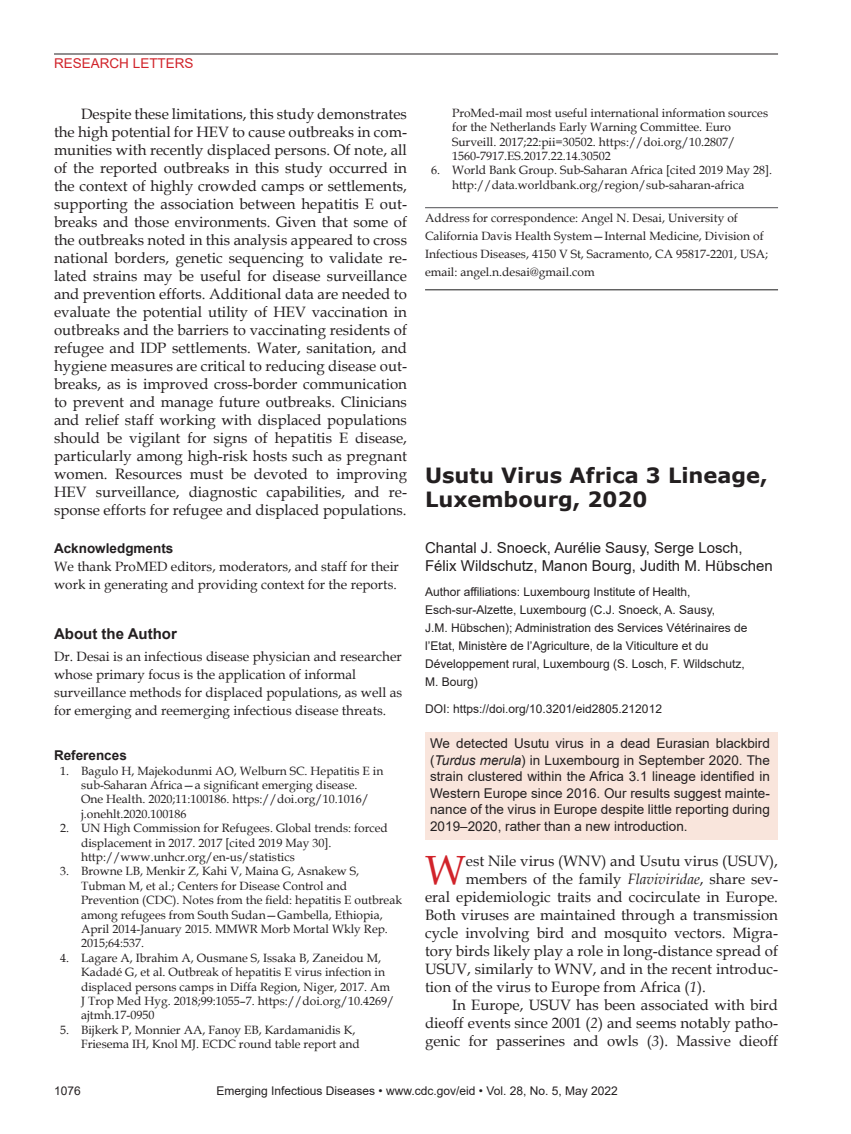
<style>
.page{position:relative;width:851px;height:1134px;background:#fff}
.page>*{position:absolute;margin:0;border:0;box-sizing:border-box;transform-origin:0 0}
.Drop_Cap{font:40.8px "Book Antiqua";color:#d1232a}
.Article_Title{font:700 21px/24px "Verdana";color:#231f20}
.Body_Text{font:15px/18px "Book Antiqua";color:#231f20;text-align:justify}
.Drop_Cap-2{font:15px "Book Antiqua";color:#231f20}
.Authors{font:15px/18px "Arial";color:#231f20}
.Bio_Head{font:700 15px "Arial";color:#231f20}
.Abstract{font:13.5px/16.5px "Arial";color:#231f20;text-align:justify}
.Bio{font:13.5px/18px "Book Antiqua";color:#231f20}
.Acknowledgment{font:13.5px/18px "Book Antiqua";color:#231f20}
.Acknowledgment_Head{font:700 13.5px "Arial";color:#231f20}
.t1{font:13.5px "Arial";color:#d1232a}
.Ref_Title{font:700 13.5px "Arial";color:#231f20}
.References{font:12px/14.4px "Book Antiqua";color:#231f20}
.Affiliations{font:12px/18px "Arial";color:#231f20}
.Correspondence{font:12px/18px "Book Antiqua";color:#231f20}
.DOI{font:12px "Arial";color:#231f20}
.s1{font-style:italic}
</style>
<div class="page">
<hr style="left:54px;top:54px;width:724px;height:1px;background:#231f20">
<hr style="left:425px;top:207px;width:353px;height:1px;background:#636366">
<hr style="left:425px;top:289px;width:353px;height:1px;background:#333">
<div style="left:426px;top:732px;width:352px;height:108px;background:#f9e5dc"></div>
<p class="t1" style="left:54px;top:54px;width:141px">RESEARCH LETTERS</p>
<p class="Body_Text" style="left:54px;top:104px;width:354px;text-indent:27px">Despite these limitations, this study demonstrates the high potential for HEV to cause outbreaks in com&shy;munities with recently displaced persons. Of note, all of the reported outbreaks in this study occurred in the context of highly crowded camps or settlements, supporting the association between hepatitis E out&shy;breaks and those environments. Given that some of the outbreaks noted in this analysis appeared to cross national borders, genetic sequencing to validate re&shy;lated strains may be useful for disease surveillance and prevention efforts. Additional data are needed to evaluate the potential utility of HEV vaccination in outbreaks and the barriers to vaccinating residents of refugee and IDP settlements. Water, sanitation, and hygiene measures are critical to reducing disease out&shy;breaks, as is improved cross-border communication to prevent and manage future outbreaks. Clinicians and relief staff working with displaced populations should be vigilant for signs of hepatitis E disease, particularly among high-risk hosts such as pregnant women. Resources must be devoted to improving HEV surveillance, diagnostic capabilities, and re&shy;sponse efforts for refugee and displaced populations.</p>
<p class="Acknowledgment_Head" style="left:54px;top:539px;width:121px">Acknowledgments</p>
<p class="Acknowledgment" style="left:54px;top:557px;width:346px">We thank ProMED editors, moderators, and staff for their work in generating and providing context for the reports.</p>
<p class="Bio_Head" style="left:54px;top:623px;width:124px">About the Author</p>
<p class="Bio" style="left:54px;top:647px;width:349px">Dr. Desai is an infectious disease physician and researcher whose primary focus is the application of informal surveillance methods for displaced populations, as well as for emerging and reemerging infectious disease threats.</p>
<p class="Ref_Title" style="left:54px;top:746px;width:74px">References</p>
<p class="References" style="left:81px;top:763px;width:304px;text-indent:-21px">1. Bagulo H, Majekodunmi AO, Welburn SC. Hepatitis E in sub-Saharan Africa—a significant emerging disease.<br>One Health. 2020;11:100186. https://doi.org/10.1016/ j.onehlt.2020.100186</p>
<p class="References" style="left:81px;top:821px;width:308px;text-indent:-21px">2. UN High Commission for Refugees. Global trends: forced displacement in 2017. 2017 [cited 2019 May 30]. http://www.unhcr.org/en-us/statistics</p>
<p class="References" style="left:81px;top:864px;width:322px;text-indent:-21px">3. Browne LB, Menkir Z, Kahi V, Maina G, Asnakew S, Tubman M, et al.; Centers for Disease Control and Prevention (CDC). Notes from the field: hepatitis E outbreak among refugees from South Sudan—Gambella, Ethiopia, April 2014-January 2015. MMWR Morb Mortal Wkly Rep.<br>2015;64:537.</p>
<p class="References" style="left:81px;top:950px;width:315px;text-indent:-21px">4. Lagare A, Ibrahim A, Ousmane S, Issaka B, Zaneidou M, Kadadé G, et al. Outbreak of hepatitis E virus infection in displaced persons camps in Diffa Region, Niger, 2017. Am J Trop Med Hyg. 2018;99:1055–7. https://doi.org/10.4269/ ajtmh.17-0950</p>
<p class="References" style="left:81px;top:1022px;width:280px;text-indent:-21px">5. Bijkerk P, Monnier AA, Fanoy EB, Kardamanidis K,<br>Friesema IH, Knol MJ. ECDC round table report and</p>
<p class="References" style="left:452px;top:105px;width:317px">ProMed-mail most useful international information sources for the Netherlands Early Warning Committee. Euro Surveill. 2017;22:pii=30502. https://doi.org/10.2807/ 1560-7917.ES.2017.22.14.30502</p>
<p class="References" style="left:431px;top:163px;width:342px;text-align:center">6. World Bank Group. Sub-Saharan Africa [cited 2019 May 28]. http://data.worldbank.org/region/sub-saharan-africa</p>
<p class="Correspondence" style="left:425px;top:208px;width:344px">Address for correspondence: Angel N. Desai, University of California Davis Health System—Internal Medicine, Division of Infectious Diseases, 4150 V St, Sacramento, CA 95817-2201, USA; email: angel.n.desai@gmail.com</p>
<p class="Article_Title" style="left:425px;top:463px;width:344px">Usutu Virus Africa 3 Lineage,<br>Luxembourg, 2020</p>
<p class="Authors" style="left:425px;top:539px;width:349px">Chantal J. Snoeck, Aurélie Sausy, Serge Losch,<br>Félix Wildschutz, Manon Bourg, Judith M. Hübschen</p>
<p class="Affiliations" style="left:425px;top:583px;width:324px">Author affiliations: Luxembourg Institute of Health, Esch-sur-Alzette, Luxembourg (C.J. Snoeck, A. Sausy,<br>J.M. Hübschen); Administration des Services Vétérinaires de l’Etat, Ministère de l’Agriculture, de la Viticulture et du Développement rural, Luxembourg (S. Losch, F. Wildschutz, M. Bourg)</p>
<p class="DOI" style="left:425px;top:700px;width:238px">DOI: https://doi.org/10.3201/eid2805.212012</p>
<p class="Abstract" style="left:430px;top:735px;width:341px">We detected Usutu virus in a dead Eurasian blackbird (<span class="s1">Turdus merula</span>) in Luxembourg in September 2020. The strain clustered within the Africa 3.1 lineage identified in Western Europe since 2016. Our results suggest mainte&shy;nance of the virus in Europe despite little reporting during 2019–2020, rather than a new introduction.</p>
<p class="Drop_Cap" style="left:425px;top:842px;width:42px">W</p>
<p class="Drop_Cap-2" style="left:466px;top:850px;width:313px">est Nile virus (WNV) and Usutu virus (USUV),</p>
<p class="Drop_Cap-2" style="left:466px;top:868px;width:314px">members of the family <span class="s1">Flaviviridae</span>, share sev-</p>
<p class="Drop_Cap-2" style="left:425px;top:886px;width:354px">eral epidemiologic traits and cocirculate in Europe.</p>
<p class="Drop_Cap-2" style="left:425px;top:904px;width:354px">Both viruses are maintained through a transmission</p>
<p class="Drop_Cap-2" style="left:425px;top:922px;width:354px">cycle involving bird and mosquito vectors. Migra-</p>
<p class="Drop_Cap-2" style="left:425px;top:940px;width:354px">tory birds likely play a role in long-distance spread of</p>
<p class="Drop_Cap-2" style="left:425px;top:958px;width:354px">USUV, similarly to WNV, and in the recent introduc-</p>
<p class="Drop_Cap-2" style="left:425px;top:976px;width:282px">tion of the virus to Europe from Africa (<span class="s1">1</span>).</p>
<p class="Body_Text" style="left:425px;top:995px;width:354px;text-indent:27px">In Europe, USUV has been associated with bird dieoff events since 2001 (<span class="s1">2</span>) and seems notably patho&shy;genic for passerines and owls (<span class="s1">3</span>). Massive dieoff</p>
<p class="Affiliations" style="left:54px;top:1082px;width:28px">1076</p>
<p class="Affiliations" style="left:216px;top:1082px;width:403px">Emerging Infectious Diseases • www.cdc.gov/eid • Vol. 28, No. 5, May 2022</p>
</div>
